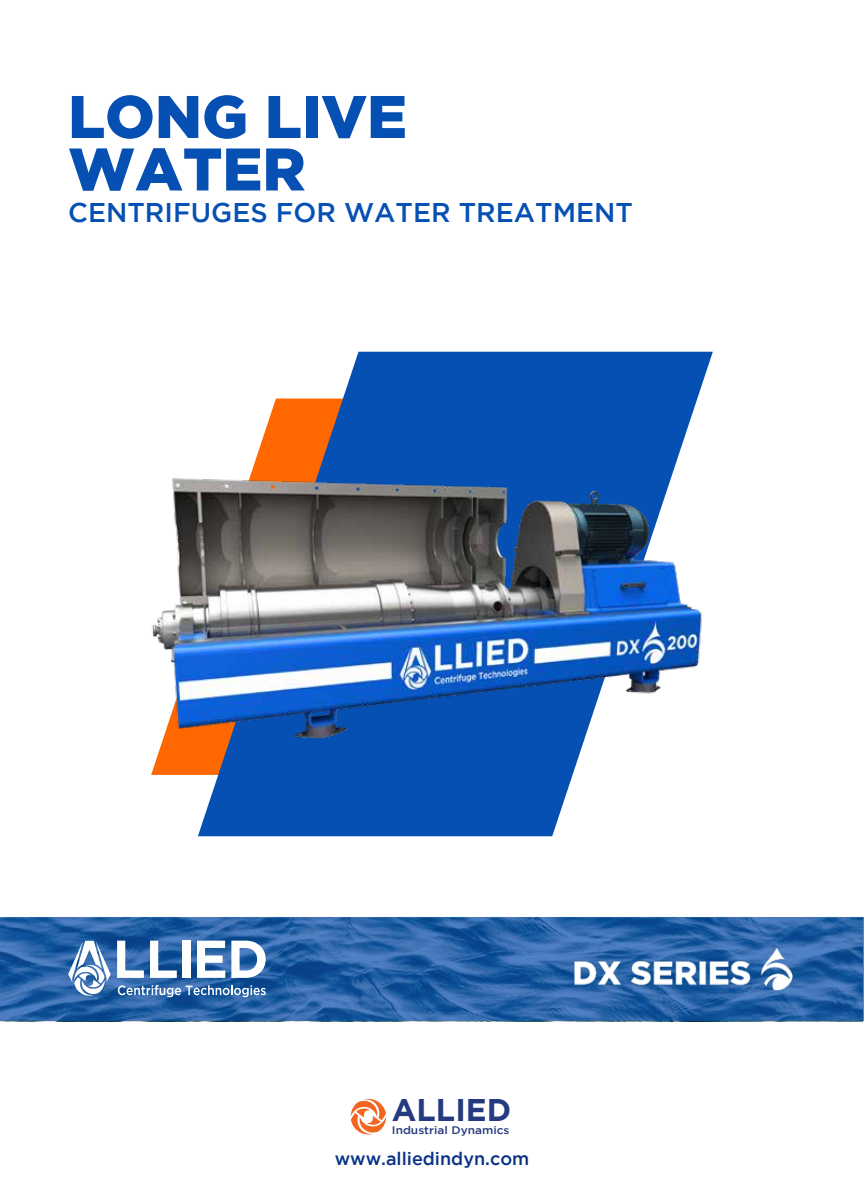
<style>
.page{position:relative;width:864px;height:1188px;background:#fff}
.page>*{position:absolute;margin:0;border:0;box-sizing:border-box;transform-origin:0 0}
.t1{font:900 60px/52.5px "Gotham";color:#0650b4}
.t2{font:700 31.35px "Gotham";color:#263a7f}
.t3{font:500 27px "Gotham";color:#0650b4}
.t4{font:500 18px "Gotham";color:#093284}
.t5{font:500 10.95px "Gotham";color:#263a7f;scale:1.08 1}
</style>
<div class="page">
<svg style="left:198px;top:352px;width:515px;height:484px;fill:#0650b4"></svg>
<svg style="left:0;top:917px;width:864px;height:104px;background:#2761a6"></svg>
<img style="left:151px;top:380px;width:562px;height:445px">
<img style="left:551px;top:939px;width:267px;height:63px">
<svg style="left:351px;top:1098px;width:35px;height:37px"></svg>
<svg style="left:68px;top:941px;width:43px;height:56px"></svg>
<svg style="left:117px;top:941px;width:27px;height:37px"></svg>
<svg style="left:150px;top:941px;width:27px;height:37px"></svg>
<div style="left:183px;top:941px;width:8px;height:37px;background:#fff"></div>
<svg style="left:197px;top:941px;width:28px;height:37px"></svg>
<svg style="left:231px;top:941px;width:35px;height:37px"></svg>
<svg style="left:118px;top:985px;width:148px;height:12px;background:#628cbd"></svg>
<h1 class="t1" style="left:68px;top:89px;width:340px">LONG LIVE<br>WATER</h1>
<p class="t3" style="left:68px;top:198px;width:566px">CENTRIFUGES FOR WATER TREATMENT</p>
<p class="t2" style="left:392px;top:1092px;width:121px">ALLIED</p>
<p class="t5" style="left:392px;top:1124px;width:110px">Industrial Dynamics</p>
<p class="t4" style="left:335px;top:1148px;width:196px">www.alliedindyn.com</p>
</div>
